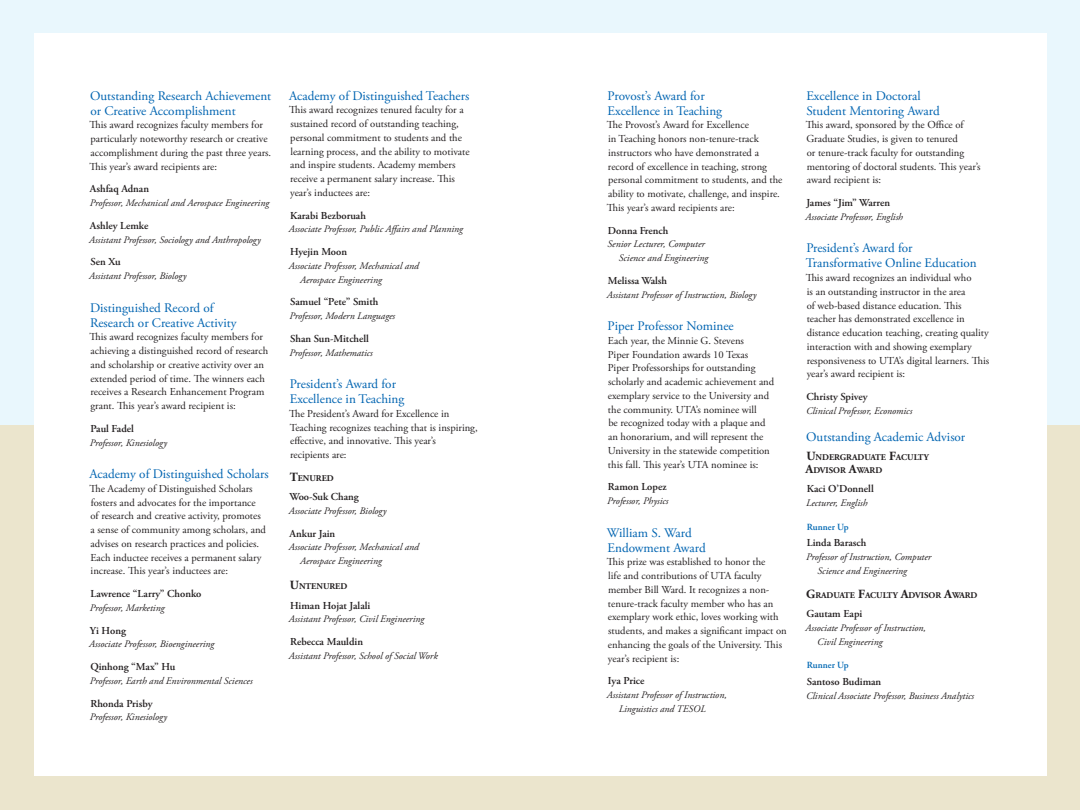
<style>
.page{position:relative;width:1080px;height:810px;background:#fff}
.page>*{position:absolute;margin:0;border:0;box-sizing:border-box;transform-origin:0 0}
.t1{font:13.12px/15px "Adobe Garamond Pro";color:#0164b1}
.body_regular{font:10.62px/13.8px "Adobe Garamond Pro";color:#231f20}
.name_semibold{font:600 10.62px "Adobe Garamond Pro";color:#231f20}
.faculty_title{font:italic 10px/13.8px "Adobe Garamond Pro";color:#231f20}
.t2{font:600 9.38px "Adobe Garamond Pro";color:#0168b3}
.sub_black{font:700 8.75px/12.6px "Adobe Garamond Pro";color:#231f20}
.s1{font-size:12.5px}
</style>
<div class="page">
<div style="left:0;top:0;width:1080px;height:425px;background:#e9f7fd"></div>
<div style="left:0;top:425px;width:1080px;height:385px;background:#ebe5cd"></div>
<div style="left:34px;top:34px;width:1013px;height:742px;background:#fff"></div>
<p class="t1" style="left:90px;top:88px;width:183px">Outstanding Research Achievement or Creative Accomplishment</p>
<p class="body_regular" style="left:89px;top:118px;width:183px">This award recognizes faculty members for particularly noteworthy research or creative accomplishment during the past three years.<br>This year’s award recipients are:</p>
<p class="name_semibold" style="left:90px;top:183px;width:61px">Ashfaq Adnan</p>
<p class="faculty_title" style="left:90px;top:196px;width:181px">Professor, Mechanical and Aerospace Engineering</p>
<p class="name_semibold" style="left:90px;top:219px;width:60px">Ashley Lemke</p>
<p class="faculty_title" style="left:89px;top:233px;width:173px">Assistant Professor, Sociology and Anthropology</p>
<p class="name_semibold" style="left:91px;top:256px;width:31px">Sen Xu</p>
<p class="faculty_title" style="left:89px;top:269px;width:99px">Assistant Professor, Biology</p>
<p class="t1" style="left:90px;top:300px;width:148px">Distinguished Record of<br>Research or Creative Activity</p>
<p class="body_regular" style="left:89px;top:330px;width:180px">This award recognizes faculty members for achieving a distinguished record of research and scholarship or creative activity over an extended period of time. The winners each receives a Research Enhancement Program grant. This year’s award recipient is:</p>
<p class="name_semibold" style="left:90px;top:422px;width:45px">Paul Fadel</p>
<p class="faculty_title" style="left:90px;top:436px;width:79px">Professor, Kinesiology</p>
<p class="t1" style="left:89px;top:467px;width:181px">Academy of Distinguished Scholars</p>
<p class="body_regular" style="left:89px;top:482px;width:178px">The Academy of Distinguished Scholars fosters and advocates for the importance<br>of research and creative activity, promotes a sense of community among scholars, and advises on research practices and policies.<br>Each inductee receives a permanent salary increase. This year’s inductees are:</p>
<p class="name_semibold" style="left:91px;top:588px;width:112px">Lawrence “Larry” Chonko</p>
<p class="faculty_title" style="left:90px;top:601px;width:76px">Professor, Marketing</p>
<p class="name_semibold" style="left:90px;top:624px;width:38px">Yi Hong</p>
<p class="faculty_title" style="left:89px;top:637px;width:127px">Associate Professor, Bioengineering</p>
<p class="name_semibold" style="left:90px;top:661px;width:87px">Qinhong “Max” Hu</p>
<p class="faculty_title" style="left:90px;top:674px;width:164px">Professor, Earth and Environmental Sciences</p>
<p class="name_semibold" style="left:90px;top:697px;width:64px">Rhonda Prisby</p>
<p class="faculty_title" style="left:90px;top:710px;width:79px">Professor, Kinesiology</p>
<p class="t1" style="left:289px;top:88px;width:182px">Academy of Distinguished Teachers</p>
<p class="body_regular" style="left:289px;top:103px;width:182px">This award recognizes tenured faculty for a sustained record of outstanding teaching, personal commitment to students and the learning process, and the ability to motivate and inspire students. Academy members receive a permanent salary increase. This year’s inductees are:</p>
<p class="name_semibold" style="left:290px;top:209px;width:77px">Karabi Bezboruah</p>
<p class="faculty_title" style="left:289px;top:222px;width:176px">Associate Professor, Public Affairs and Planning</p>
<p class="name_semibold" style="left:290px;top:246px;width:58px">Hyejin Moon</p>
<p class="faculty_title" style="left:300px;top:259px;width:120px;text-indent:-11px">Associate Professor, Mechanical and<br>Aerospace Engineering</p>
<p class="name_semibold" style="left:290px;top:296px;width:90px">Samuel “Pete” Smith</p>
<p class="faculty_title" style="left:290px;top:309px;width:107px">Professor, Modern Languages</p>
<p class="name_semibold" style="left:290px;top:332px;width:80px">Shan Sun-Mitchell</p>
<p class="faculty_title" style="left:290px;top:346px;width:85px">Professor, Mathematics</p>
<p class="t1" style="left:290px;top:377px;width:116px">President’s Award for<br>Excellence in Teaching</p>
<p class="body_regular" style="left:289px;top:407px;width:190px">The President’s Award for Excellence in Teaching recognizes teaching that is inspiring, effective, and innovative. This year’s<br>recipients are:</p>
<p class="sub_black" style="left:290px;top:472px;width:46px"><span class="s1">T</span>ENURED</p>
<p class="name_semibold" style="left:289px;top:491px;width:71px">Woo-Suk Chang</p>
<p class="faculty_title" style="left:289px;top:504px;width:99px">Associate Professor, Biology</p>
<p class="name_semibold" style="left:290px;top:527px;width:47px">Ankur Jain</p>
<p class="faculty_title" style="left:300px;top:540px;width:120px;text-indent:-11px">Associate Professor, Mechanical and<br>Aerospace Engineering</p>
<p class="sub_black" style="left:290px;top:580px;width:59px"><span class="s1">U</span>NTENURED</p>
<p class="name_semibold" style="left:290px;top:599px;width:82px">Himan Hojat Jalali</p>
<p class="faculty_title" style="left:289px;top:613px;width:137px">Assistant Professor, Civil Engineering</p>
<p class="name_semibold" style="left:290px;top:636px;width:74px">Rebecca Mauldin</p>
<p class="faculty_title" style="left:289px;top:649px;width:150px">Assistant Professor, School of Social Work</p>
<p class="t1" style="left:608px;top:88px;width:116px">Provost’s Award for<br>Excellence in Teaching</p>
<p class="body_regular" style="left:607px;top:118px;width:177px">The Provost’s Award for Excellence<br>in Teaching honors non-tenure-track instructors who have demonstrated a record of excellence in teaching, strong personal commitment to students, and the ability to motivate, challenge, and inspire.<br>This year’s award recipients are:</p>
<p class="name_semibold" style="left:608px;top:224px;width:62px">Donna French</p>
<p class="faculty_title" style="left:619px;top:237px;width:91px;text-indent:-11px">Senior Lecturer, Computer<br>Science and Engineering</p>
<p class="name_semibold" style="left:608px;top:274px;width:61px">Melissa Walsh</p>
<p class="faculty_title" style="left:607px;top:288px;width:151px">Assistant Professor of Instruction, Biology</p>
<p class="t1" style="left:608px;top:319px;width:128px">Piper Professor Nominee</p>
<p class="body_regular" style="left:608px;top:334px;width:168px">Each year, the Minnie G. Stevens<br>Piper Foundation awards 10 Texas<br>Piper Professorships for outstanding scholarly and academic achievement and exemplary service to the University and the community. UTA’s nominee will<br>be recognized today with a plaque and an honorarium, and will represent the University in the statewide competition this fall. This year’s UTA nominee is:</p>
<p class="name_semibold" style="left:608px;top:481px;width:60px">Ramon Lopez</p>
<p class="faculty_title" style="left:607px;top:494px;width:63px">Professor, Physics</p>
<p class="t1" style="left:607px;top:525px;width:101px">William S. Ward<br>Endowment Award</p>
<p class="body_regular" style="left:607px;top:555px;width:181px">This prize was established to honor the<br>life and contributions of UTA faculty member Bill Ward. It recognizes a non&shy;tenure-track faculty member who has an exemplary work ethic, loves working with students, and makes a significant impact on enhancing the goals of the University. This year’s recipient is:</p>
<p class="name_semibold" style="left:608px;top:675px;width:38px">Iya Price</p>
<p class="faculty_title" style="left:607px;top:688px;width:122px">Assistant Professor of Instruction,</p>
<p class="faculty_title" style="left:619px;top:702px;width:89px">Linguistics and TESOL</p>
<p class="t1" style="left:806px;top:88px;width:135px">Excellence in Doctoral<br>Student Mentoring Award</p>
<p class="body_regular" style="left:806px;top:118px;width:177px">This award, sponsored by the Office of Graduate Studies, is given to tenured<br>or tenure-track faculty for outstanding mentoring of doctoral students. This year’s award recipient is:</p>
<p class="name_semibold" style="left:806px;top:197px;width:85px">James “Jim” Warren</p>
<p class="faculty_title" style="left:806px;top:210px;width:99px">Associate Professor, English</p>
<p class="t1" style="left:806px;top:241px;width:172px">President’s Award for<br>Transformative Online Education</p>
<p class="body_regular" style="left:806px;top:271px;width:185px">This award recognizes an individual who<br>is an outstanding instructor in the area<br>of web-based distance education. This teacher has demonstrated excellence in distance education teaching, creating quality interaction with and showing exemplary responsiveness to UTA’s digital learners. This year’s award recipient is:</p>
<p class="name_semibold" style="left:807px;top:391px;width:62px">Christy Spivey</p>
<p class="faculty_title" style="left:806px;top:404px;width:108px">Clinical Professor, Economics</p>
<p class="t1" style="left:806px;top:430px;width:161px">Outstanding Academic Advisor</p>
<p class="sub_black" style="left:806px;top:451px;width:125px"><span class="s1">U</span>NDERGRADUATE <span class="s1">F</span>ACULTY<br><span class="s1">A</span>DVISOR <span class="s1">A</span>WARD</p>
<p class="name_semibold" style="left:807px;top:483px;width:69px">Kaci O’Donnell</p>
<p class="faculty_title" style="left:806px;top:496px;width:63px">Lecturer, English</p>
<p class="t2" style="left:807px;top:522px;width:43px">Runner Up</p>
<p class="name_semibold" style="left:807px;top:537px;width:61px">Linda Barasch</p>
<p class="faculty_title" style="left:818px;top:550px;width:115px;text-indent:-12px">Professor of Instruction, Computer<br>Science and Engineering</p>
<p class="sub_black" style="left:806px;top:589px;width:173px"><span class="s1">G</span>RADUATE <span class="s1">F</span>ACULTY <span class="s1">A</span>DVISOR <span class="s1">A</span>WARD</p>
<p class="name_semibold" style="left:807px;top:608px;width:57px">Gautam Eapi</p>
<p class="faculty_title" style="left:817px;top:621px;width:110px;text-indent:-12px">Associate Professor of Instruction,<br>Civil Engineering</p>
<p class="t2" style="left:807px;top:660px;width:43px">Runner Up</p>
<p class="name_semibold" style="left:807px;top:675px;width:76px">Santoso Budiman</p>
<p class="faculty_title" style="left:806px;top:689px;width:170px">Clinical Associate Professor, Business Analytics</p>
</div>
